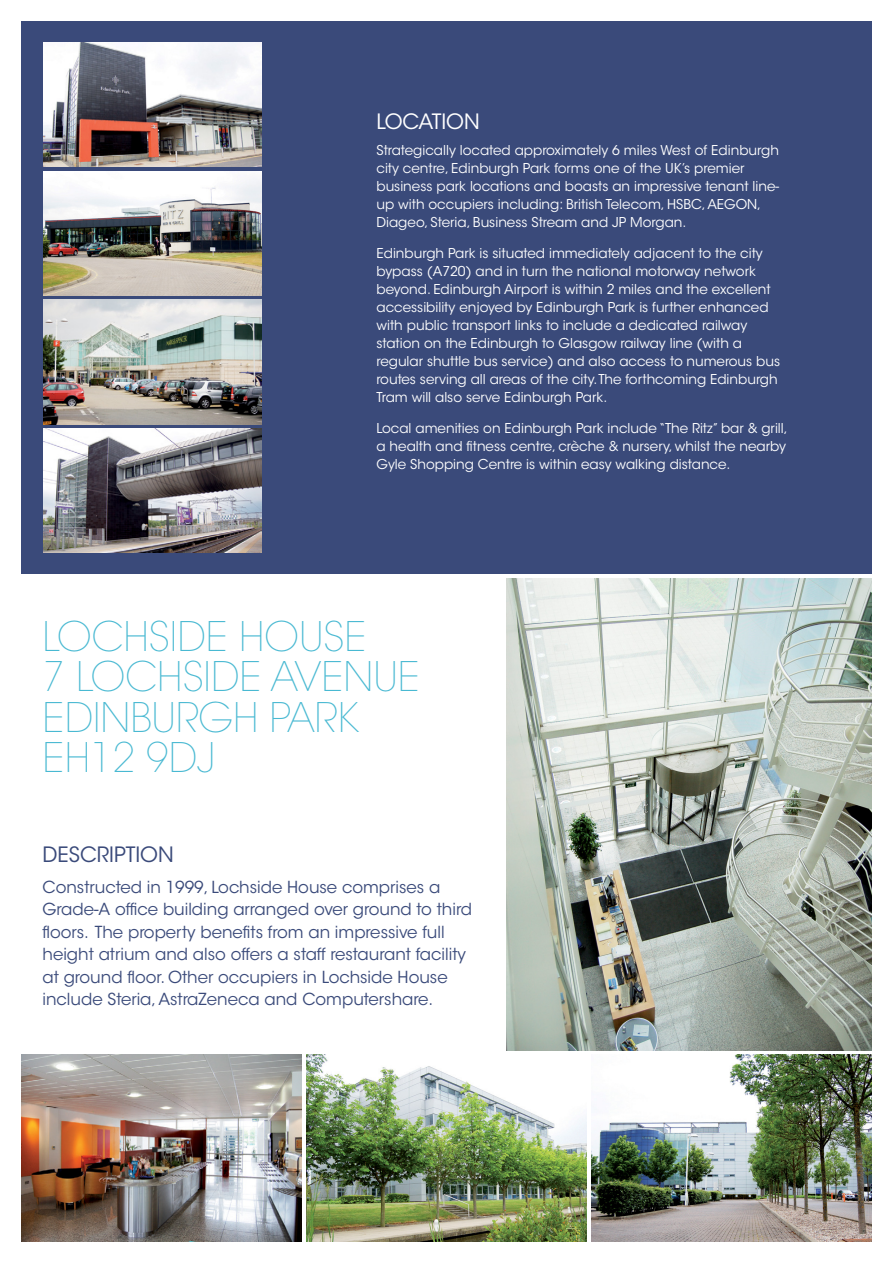
<style>
.page{position:relative;width:893px;height:1263px;background:#fff}
.page>*{position:absolute;margin:0;border:0;box-sizing:border-box;transform-origin:0 0}
.t1{font:200 40.5px/40.5px "ITC Avant Garde Std";color:#49b9d2}
.t2{font:21px "ITC Avant Garde Std";color:#3a4a7a}
.t3{font:21px "ITC Avant Garde Std";color:#fff}
.t4{font:16.5px/22.5px "ITC Avant Garde Std";color:#3a4a7a}
.t5{font:13.5px/18px "ITC Avant Garde Std";color:#fff}
</style>
<div class="page">
<div style="left:21px;top:21px;width:851px;height:553px;background:#3a4a7a"></div>
<img style="left:506px;top:578px;width:366px;height:472px">
<img style="left:21px;top:1054px;width:281px;height:188px">
<img style="left:306px;top:1054px;width:281px;height:188px">
<img style="left:591px;top:1054px;width:281px;height:188px">
<img style="left:44px;top:300px;width:218px;height:124px">
<img style="left:44px;top:171px;width:218px;height:125px">
<img style="left:44px;top:43px;width:218px;height:124px">
<img style="left:44px;top:428px;width:218px;height:125px">
<h2 class="t3" style="left:376px;top:108px;width:105px">LOCATION</h2>
<p class="t5" style="left:376px;top:141px;width:404px">Strategically located approximately 6 miles West of Edinburgh city centre, Edinburgh Park forms one of the UK’s premier business park locations and boasts an impressive tenant line&shy;up with occupiers including: British Telecom, HSBC, AEGON, Diageo, Steria, Business Stream and JP Morgan.</p>
<p class="t5" style="left:376px;top:244px;width:405px">Edinburgh Park is situated immediately adjacent to the city bypass (A720) and in turn the national motorway network beyond. Edinburgh Airport is within 2 miles and the excellent accessibility enjoyed by Edinburgh Park is further enhanced with public transport links to include a dedicated railway station on the Edinburgh to Glasgow railway line (with a regular shuttle bus service) and also access to numerous bus routes serving all areas of the city. The forthcoming Edinburgh Tram will also serve Edinburgh Park.</p>
<p class="t5" style="left:376px;top:419px;width:413px">Local amenities on Edinburgh Park include “The Ritz” bar &amp; grill, a health and fitness centre, crèche &amp; nursery, whilst the nearby<br>Gyle Shopping Centre is within easy walking distance.</p>
<h1 class="t1" style="left:43px;top:617px;width:379px">LOCHSIDE HOUSE<br>7 LOCHSIDE AVENUE<br>EDINBURGH PARK<br>EH12 9DJ</h1>
<h2 class="t2" style="left:43px;top:841px;width:133px">DESCRIPTION</h2>
<p class="t4" style="left:43px;top:876px;width:431px">Constructed in 1999, Lochside House comprises a Grade-A office building arranged over ground to third floors. The property benefits from an impressive full height atrium and also offers a staff restaurant facility at ground floor. Other occupiers in Lochside House include Steria, AstraZeneca and Computershare.</p>
</div>
